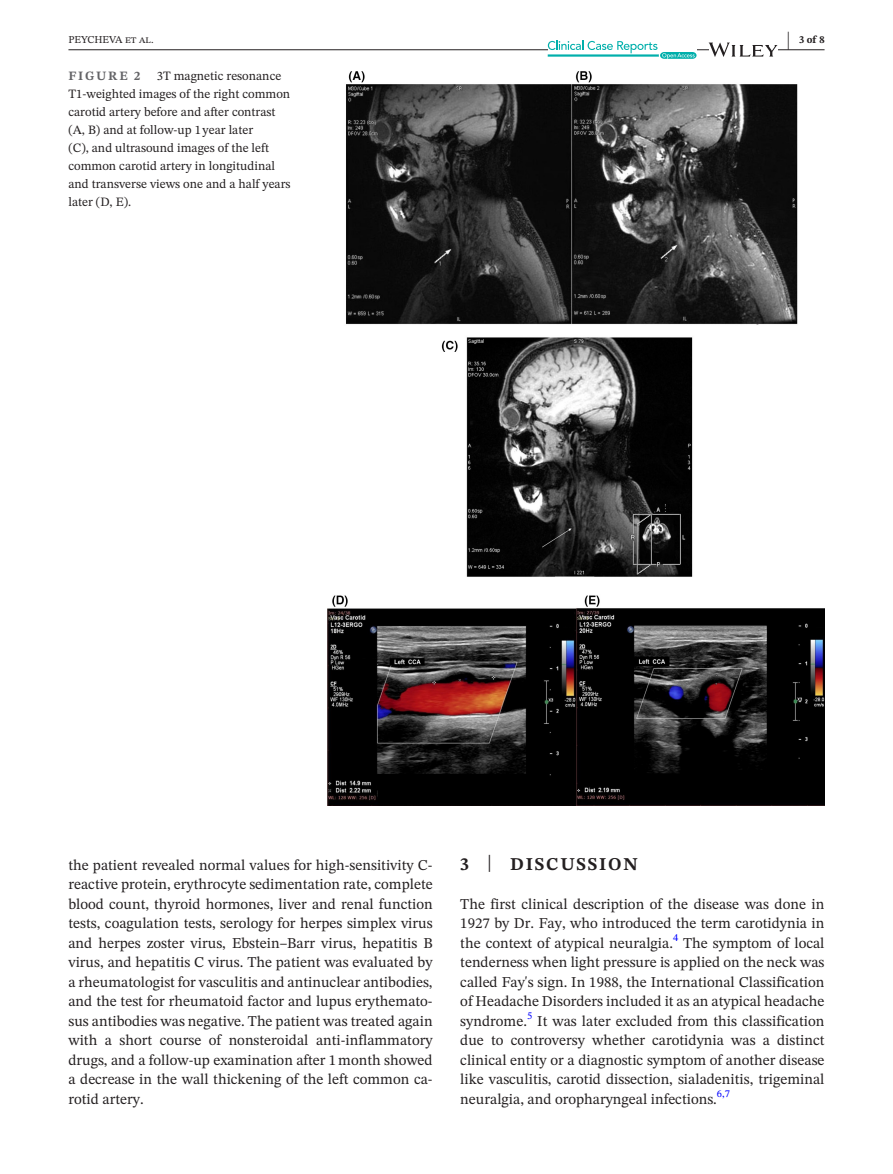
<style>
.page{position:relative;width:893px;height:1174px;background:#fff}
.page>*{position:absolute;margin:0;border:0;box-sizing:border-box;transform-origin:0 0}
.t1{font:700 21px "STIX Two Text";color:#231f20;scale:.42 1}
.t2{font:700 18px "STIX Two Text";letter-spacing:.1em;color:#231f20}
.t3{font:15px/19.5px "STIX Two Text";color:#231f20;text-align:justify}
.t4{font:12.75px/18px "STIX Two Text";color:#231f20}
.t5{font:700 12.75px "STIX Two Text";letter-spacing:.14em;color:#636366}
.t6{font:10.5px "STIX Two Text";color:#231f20}
.t7{font:10.5px "STIX Two Text";color:#00f}
.t8{font:700 10.5px "STIX Two Text";color:#231f20}
.s1{font-weight:400;font-size:23.7px}
</style>
<div class="page">
<hr style="left:68px;top:49px;width:756px;height:1px;background:#231f20">
<svg style="left:548px;top:41px;width:148px;height:18px"></svg>
<svg style="left:709px;top:43px;width:68px;height:14px"></svg>
<img style="left:327px;top:71px;width:497px;height:735px">
<h1 class="t1" style="left:787px;top:24px;width:8px">|</h1>
<p class="t6" style="left:68px;top:32px;width:87px">PEYCHEVA et al.</p>
<p class="t8" style="left:799px;top:32px;width:27px">3 of 8</p>
<p class="t4" style="left:68px;top:66px;width:224px;text-indent:88px">3T magnetic resonance T1-weighted images of the right common carotid artery before and after contrast (A, B) and at follow-up 1 year later<br>(C), and ultrasound images of the left common carotid artery in longitudinal and transverse views one and a half years later (D, E).</p>
<p class="t5" style="left:68px;top:66px;width:73px">FIGURE 2</p>
<p class="t3" style="left:68px;top:855px;width:366px">the patient revealed normal values for high-sensitivity C&shy;reactive protein, erythrocyte sedimentation rate, complete blood count, thyroid hormones, liver and renal function tests, coagulation tests, serology for herpes simplex virus and herpes zoster virus, Ebstein–Barr virus, hepatitis B virus, and hepatitis C virus. The patient was evaluated by a rheumatologist for vasculitis and antinuclear antibodies, and the test for rheumatoid factor and lupus erythemato&shy;sus antibodies was negative. The patient was treated again with a short course of nonsteroidal anti-inflammatory drugs, and a follow-up examination after 1month showed a decrease in the wall thickening of the left common ca&shy;rotid artery.</p>
<p class="t2" style="left:460px;top:851px;width:179px">3 <span class="s1">|</span> DISCUSSION</p>
<p class="t3" style="left:460px;top:894px;width:366px">The first clinical description of the disease was done in 1927 by Dr. Fay, who introduced the term carotidynia in the context of atypical neuralgia.</p>
<p class="t7" style="left:673px;top:930px;width:7px">4</p>
<p class="t3" style="left:460px;top:933px;width:366px;text-indent:223px">The symptom of local tenderness when light pressure is applied on the neck was called Fay's sign. In 1988, the International Classification of Headache Disorders included it as an atypical headache syndrome.</p>
<p class="t7" style="left:527px;top:1008px;width:7px">5</p>
<p class="t3" style="left:460px;top:1011px;width:366px;text-indent:77px">It was later excluded from this classification due to controversy whether carotidynia was a distinct clinical entity or a diagnostic symptom of another disease like vasculitis, carotid dissection, sialadenitis, trigeminal neuralgia, and oropharyngeal infections.</p>
<p class="t7" style="left:717px;top:1086px;width:14px">6,7</p>
</div>
